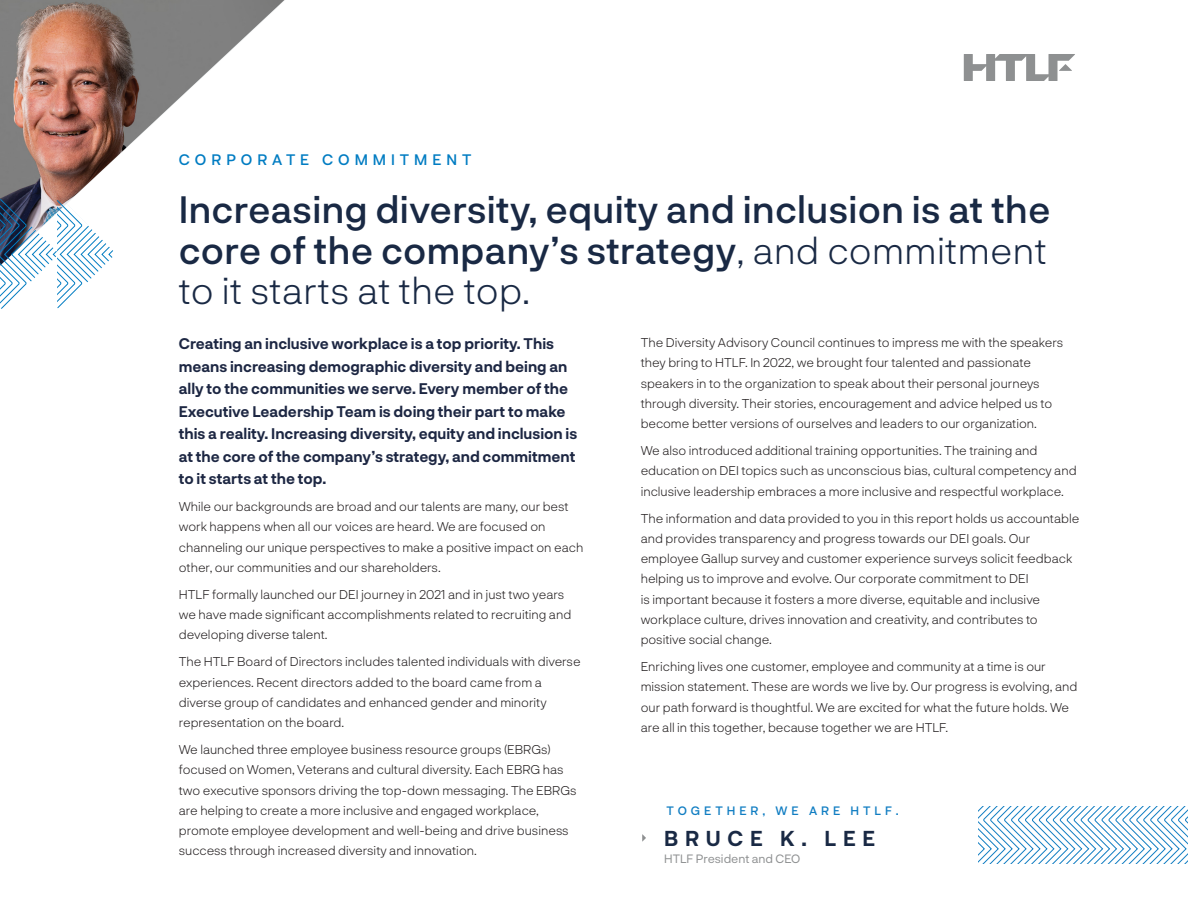
<style>
.page{position:relative;width:1188px;height:918px;background:#fff}
.page>*{position:absolute;margin:0;border:0;box-sizing:border-box;transform-origin:0 0}
.t1{font:500 37.5px/40.5px "Neurial Grotesk";letter-spacing:.01em;color:#192944;text-align:justify}
.t2{font:700 21px "Neurial Grotesk";letter-spacing:.32em;color:#192944}
.t3{font:700 15px/22.5px "Neurial Grotesk";color:#1d2743}
.t4{font:500 15px "Neurial Grotesk";letter-spacing:.33em;color:#007cc2}
.t5{font:300 12.75px/20.2px "Neurial Grotesk";color:#231f20}
.t6{font:500 12px "Neurial Grotesk";letter-spacing:.33em;color:#107dc2}
.t7{font:12px "Neurial Grotesk";color:#8e9091}
.s1{font-weight:300}
</style>
<div class="page">
<img style="left:0;top:0;width:285px;height:198px">
<svg style="left:0;top:198px;width:113px;height:111px"></svg>
<svg style="left:964px;top:54px;width:111px;height:27px"></svg>
<svg style="left:979px;top:807px;width:209px;height:57px"></svg>
<svg style="left:642px;top:834px;width:4px;height:8px"></svg>
<p class="t4" style="left:179px;top:149px;width:294px">CORPORATE COMMITMENT</p>
<p class="t1" style="left:179px;top:188px;width:873px">Increasing diversity, equity and inclusion is at the core of the company’s strategy<span class="s1">, and commitment to it starts at the top.</span></p>
<p class="t3" style="left:179px;top:332px;width:400px">Creating an inclusive workplace is a top priority. This means increasing demographic diversity and being an ally to the communities we serve. Every member of the Executive Leadership Team is doing their part to make this a reality. Increasing diversity, equity and inclusion is at the core of the company’s strategy, and commitment to it starts at the top.</p>
<p class="t5" style="left:179px;top:496px;width:406px">While our backgrounds are broad and our talents are many, our best work happens when all our voices are heard. We are focused on channeling our unique perspectives to make a positive impact on each other, our communities and our shareholders.</p>
<p class="t5" style="left:179px;top:584px;width:394px">HTLF formally launched our DEI journey in 2021 and in just two years we have made significant accomplishments related to recruiting and developing diverse talent.</p>
<p class="t5" style="left:179px;top:651px;width:403px">The HTLF Board of Directors includes talented individuals with diverse experiences. Recent directors added to the board came from a diverse group of candidates and enhanced gender and minority representation on the board.</p>
<p class="t5" style="left:179px;top:739px;width:399px">We launched three employee business resource groups (EBRGs) focused on Women, Veterans and cultural diversity. Each EBRG has two executive sponsors driving the top-down messaging. The EBRGs are helping to create a more inclusive and engaged workplace, promote employee development and well-being and drive business success through increased diversity and innovation.</p>
<p class="t5" style="left:641px;top:332px;width:424px">The Diversity Advisory Council continues to impress me with the speakers they bring to HTLF. In 2022, we brought four talented and passionate speakers in to the organization to speak about their personal journeys through diversity. Their stories, encouragement and advice helped us to become better versions of ourselves and leaders to our organization.</p>
<p class="t5" style="left:641px;top:440px;width:437px">We also introduced additional training opportunities. The training and education on DEI topics such as unconscious bias, cultural competency and inclusive leadership embraces a more inclusive and respectful workplace.</p>
<p class="t5" style="left:641px;top:507px;width:440px">The information and data provided to you in this report holds us accountable and provides transparency and progress towards our DEI goals. Our employee Gallup survey and customer experience surveys solicit feedback helping us to improve and evolve. Our corporate commitment to DEI<br>is important because it fosters a more diverse, equitable and inclusive workplace culture, drives innovation and creativity, and contributes to positive social change.</p>
<p class="t5" style="left:641px;top:656px;width:438px">Enriching lives one customer, employee and community at a time is our mission statement. These are words we live by. Our progress is evolving, and our path forward is thoughtful. We are excited for what the future holds. We are all in this together, because together we are HTLF.</p>
<p class="t6" style="left:666px;top:802px;width:234px">TOGETHER, WE ARE HTLF.</p>
<p class="t2" style="left:664px;top:823px;width:212px">BRUCE K. LEE</p>
<p class="t7" style="left:664px;top:851px;width:138px">HTLF President and CEO</p>
</div>
